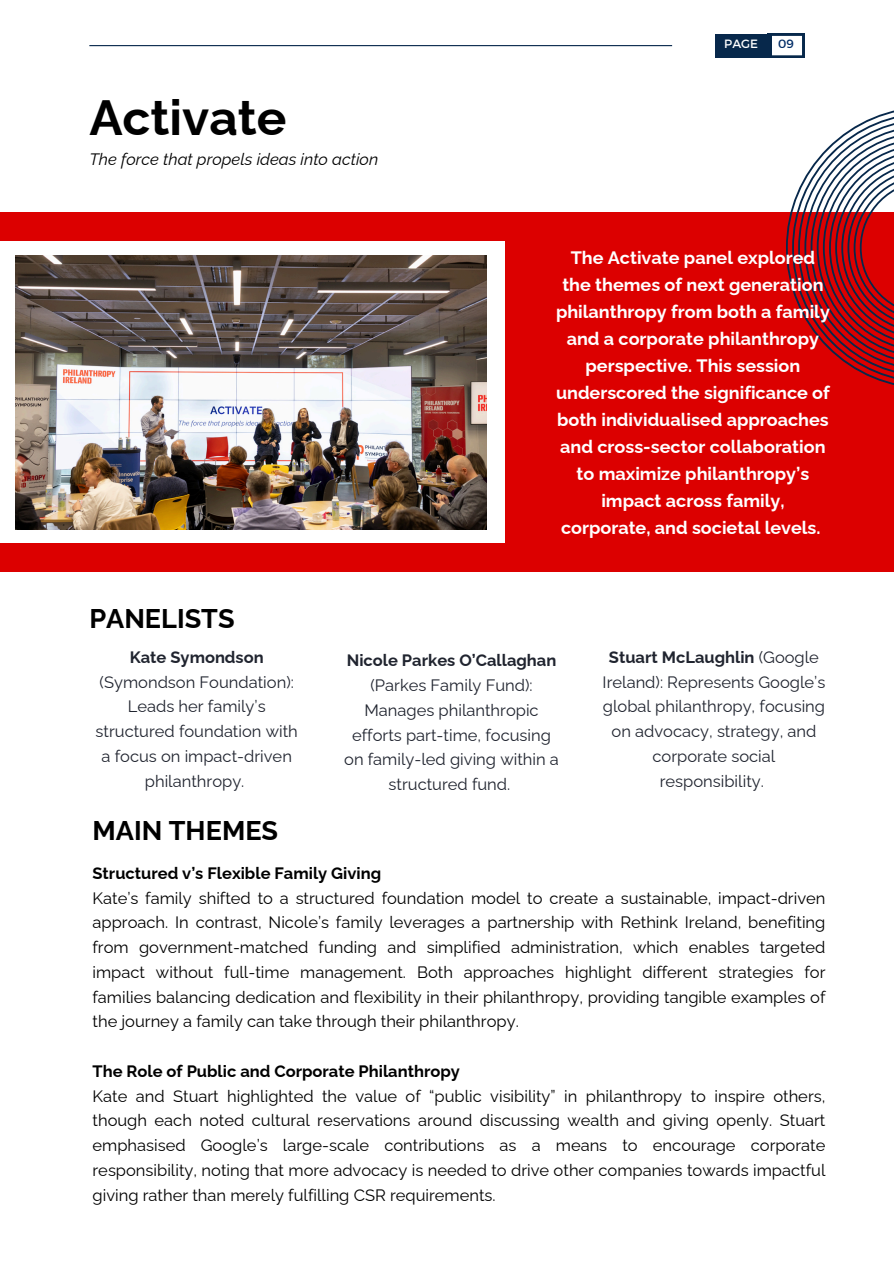
<style>
.page{position:relative;width:894px;height:1264px;background:#fff}
.page>*{position:absolute;margin:0;border:0;box-sizing:border-box;transform-origin:0 0}
.t1{font:700 49.5px "Raleway";color:#000}
.t2{font:700 27px "Raleway";color:#000}
.t3{font:700 18px/27px "Raleway";color:#fff;text-align:center}
.t4{font:16.5px/24.8px "Raleway";color:#000}
.t5{font:16.5px/24.8px "Raleway";color:#20242f;text-align:center}
.t6{font:italic 16.5px "Raleway";color:#000}
.t7{font:12px "Montserrat";color:#fff}
.t8{font:12px "Montserrat";color:#002c66}
.s1{font-weight:700}
</style>
<div class="page">
<div style="left:0;top:213px;width:893px;height:359px;background:#dc0000"></div>
<div style="left:715px;top:34px;width:56px;height:24px;background:#07284b"></div>
<svg style="left:771px;top:34px;width:33px;height:23px"></svg>
<hr style="left:89px;top:45px;width:583px;height:1px;background:#07284b">
<svg style="left:785px;top:110px;width:108px;height:275px"></svg>
<div style="left:0;top:242px;width:504px;height:301px;background:#fff"></div>
<img style="left:16px;top:256px;width:470px;height:273px">
<p class="t1" style="left:89px;top:89px;width:199px">Activate</p>
<p class="t6" style="left:89px;top:149px;width:290px">The force that propels ideas into action</p>
<p class="t2" style="left:89px;top:603px;width:147px">PANELISTS</p>
<h3 class="t7" style="left:724px;top:36px;width:35px">PAGE</h3>
<h2 class="t8" style="left:777px;top:36px;width:17px">09</h2>
<p class="t3" style="left:556px;top:244px;width:275px">The Activate panel explored the themes of next generation philanthropy from both a family and a corporate philanthropy perspective. This session underscored the significance of both individualised approaches and cross-sector collaboration to maximize philanthropy’s impact across family, corporate, and societal levels.</p>
<h1 class="t5" style="left:96px;top:644px;width:204px"><span class="s1">Kate Symondson </span>(Symondson Foundation):<br>Leads her family’s structured foundation with a focus on impact-driven philanthropy.</h1>
<h4 class="t2" style="left:92px;top:815px;width:187px">MAIN THEMES</h4>
<p class="t5" style="left:344px;top:648px;width:216px"><span class="s1">Nicole Parkes O’Callaghan </span>(Parkes Family Fund):<br>Manages philanthropic efforts part-time, focusing on family-led giving within a structured fund.</p>
<h2 class="t5" style="left:602px;top:644px;width:224px"><span class="s1">Stuart McLaughlin</span> (Google<br>Ireland): Represents Google’s global philanthropy, focusing on advocacy, strategy, and corporate social responsibility.</h2>
<h4 class="t4" style="left:92px;top:860px;width:734px"><span class="s1">Structured v’s Flexible Family Giving<br></span>Kate’s family shifted to a structured foundation model to create a sustainable, impact-driven approach. In contrast, Nicole’s family leverages a partnership with Rethink Ireland, benefiting from government-matched funding and simplified administration, which enables targeted impact without full-time management. Both approaches highlight different strategies for families balancing dedication and flexibility in their philanthropy, providing tangible examples of the journey a family can take through their philanthropy.</h4>
<p class="t4" style="left:92px;top:1058px;width:734px"><span class="s1">The Role of Public and Corporate Philanthropy<br></span>Kate and Stuart highlighted the value of “public visibility” in philanthropy to inspire others, though each noted cultural reservations around discussing wealth and giving openly. Stuart emphasised Google’s large-scale contributions as a means to encourage corporate responsibility, noting that more advocacy is needed to drive other companies towards impactful giving rather than merely fulfilling CSR requirements.</p>
</div>
